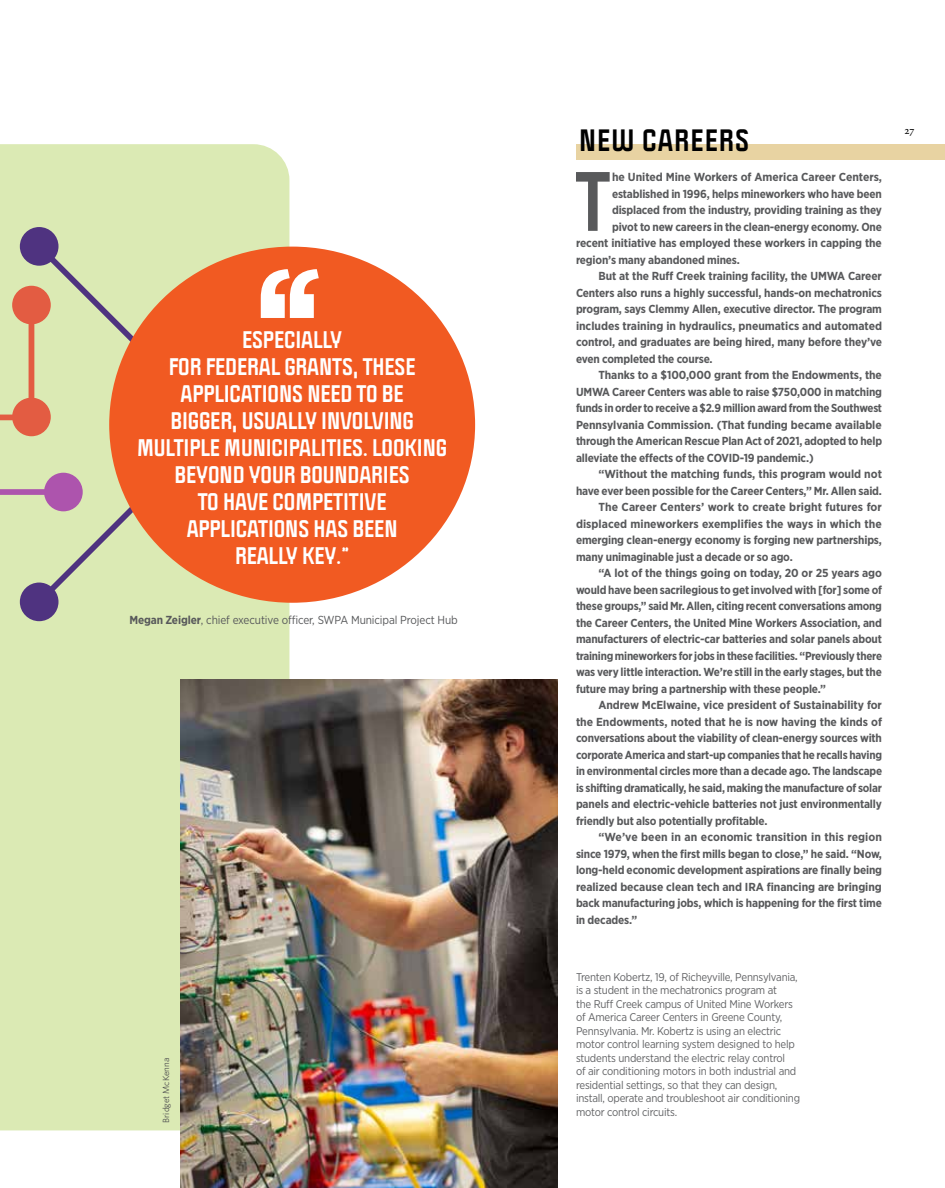
<style>
.page{position:relative;width:945px;height:1188px;background:#fff}
.page>*{position:absolute;margin:0;border:0;box-sizing:border-box;transform-origin:0 0}
.t1{font:800 73.5px "Politica";color:#58595b}
.t2{font:800 27px "Politica";letter-spacing:.04em;color:#000}
.t3{font:800 21px/27px "Politica";letter-spacing:-.005em;color:#fff;text-align:center}
.t4{font:700 11.7px "Gotham Narrow";letter-spacing:-.015em;color:#58595b}
.t5{font:700 11.7px "Gotham Narrow";letter-spacing:.005em;color:#58595b}
.t6{font:11.7px "Gotham Narrow";letter-spacing:-.01em;color:#58595b}
.t7{font:11.25px/13.5px "Gotham Narrow";letter-spacing:-.02em;color:#636466}
.t8{font:11.25px "Minion Pro";color:#000}
.t9{font:9px "Whitney";color:#4d4d4f}
.s1{font-weight:700}
</style>
<div class="page">
<div style="left:576px;top:144px;width:369px;height:15px;background:#e8d3a2"></div>
<div style="left:0;top:144px;width:289px;height:986px;background:#dbeab4"></div>
<img style="left:180px;top:680px;width:378px;height:508px">
<svg style="left:20px;top:227px;width:180px;height:394px;background:#d0dcb0"></svg>
<svg style="left:0;top:286px;width:83px;height:408px;background:#d3d0a7"></svg>
<div style="left:109px;top:247px;width:366px;height:356px;background:#f15a22;border-radius:50%"></div>
<svg style="left:261px;top:269px;width:58px;height:49px"></svg>
<h3 class="t3" style="left:137px;top:326px;width:311px">ESPECIALLY<br>FOR FEDERAL GRANTS, THESE<br>APPLICATIONS NEED TO BE<br>BIGGER, USUALLY INVOLVING<br>MULTIPLE MUNICIPALITIES. LOOKING<br>BEYOND YOUR BOUNDARIES<br>TO HAVE COMPETITIVE<br>APPLICATIONS HAS BEEN<br>REALLY KEY.”</h3>
<p class="t6" style="left:129px;top:613px;width:330px"><span class="s1">Megan Zeigler</span>, chief executive officer, SWPA Municipal Project Hub</p>
<p class="t9" style="left:160px;top:1123px;width:66px;rotate:-90deg">Bridget McKenna</p>
<h2 class="t2" style="left:579px;top:120px;width:172px">NEW CAREERS</h2>
<h1 class="t1" style="left:575px;top:147px;width:36px">T</h1>
<p class="t4" style="left:612px;top:170px;width:272px">he United Mine Workers of America Career Centers,</p>
<p class="t4" style="left:612px;top:186px;width:271px">established in 1996, helps mineworkers who have been</p>
<p class="t4" style="left:612px;top:203px;width:271px">displaced from the industry, providing training as they</p>
<p class="t4" style="left:612px;top:219px;width:271px">pivot to new careers in the clean-energy economy. One</p>
<p class="t4" style="left:576px;top:236px;width:307px">recent initiative has employed these workers in capping the</p>
<p class="t4" style="left:576px;top:252px;width:165px">region’s many abandoned mines.</p>
<p class="t4" style="left:598px;top:269px;width:285px">But at the Ruff Creek training facility, the UMWA Career</p>
<p class="t4" style="left:576px;top:285px;width:308px">Centers also runs a highly successful, hands-on mechatronics</p>
<p class="t4" style="left:576px;top:302px;width:307px">program, says Clemmy Allen, executive director. The program</p>
<p class="t4" style="left:576px;top:318px;width:308px">includes training in hydraulics, pneumatics and automated</p>
<p class="t4" style="left:576px;top:335px;width:308px">control, and graduates are being hired, many before they’ve</p>
<p class="t4" style="left:576px;top:351px;width:138px">even completed the course.</p>
<p class="t4" style="left:598px;top:368px;width:285px">Thanks to a $100,000 grant from the Endowments, the</p>
<p class="t4" style="left:576px;top:384px;width:308px">UMWA Career Centers was able to raise $750,000 in matching</p>
<p class="t4" style="left:576px;top:401px;width:308px">funds in order to receive a $2.9 million award from the Southwest</p>
<p class="t4" style="left:576px;top:417px;width:307px">Pennsylvania Commission. (That funding became available</p>
<p class="t4" style="left:576px;top:434px;width:308px">through the American Rescue Plan Act of 2021, adopted to help</p>
<p class="t4" style="left:576px;top:450px;width:239px">alleviate the effects of the COVID-19 pandemic.)</p>
<p class="t4" style="left:598px;top:467px;width:285px">“Without the matching funds, this program would not</p>
<p class="t4" style="left:576px;top:483px;width:308px">have ever been possible for the Career Centers,” Mr. Allen said.</p>
<p class="t5" style="left:598px;top:500px;width:285px">The Career Centers’ work to create bright futures for</p>
<p class="t4" style="left:576px;top:516px;width:307px">displaced mineworkers exemplifies the ways in which the</p>
<p class="t4" style="left:576px;top:533px;width:308px">emerging clean-energy economy is forging new partnerships,</p>
<p class="t4" style="left:576px;top:549px;width:218px">many unimaginable just a decade or so ago.</p>
<p class="t4" style="left:598px;top:566px;width:285px">“A lot of the things going on today, 20 or 25 years ago</p>
<p class="t4" style="left:576px;top:582px;width:308px">would have been sacrilegious to get involved with [for] some of</p>
<p class="t4" style="left:576px;top:599px;width:307px">these groups,” said Mr. Allen, citing recent conversations among</p>
<p class="t4" style="left:576px;top:615px;width:308px">the Career Centers, the United Mine Workers Association, and</p>
<p class="t4" style="left:576px;top:632px;width:307px">manufacturers of electric-car batteries and solar panels about</p>
<p class="t4" style="left:576px;top:648px;width:308px">training mineworkers for jobs in these facilities. “Previously there</p>
<p class="t4" style="left:576px;top:665px;width:307px">was very little interaction. We’re still in the early stages, but the</p>
<p class="t4" style="left:576px;top:681px;width:252px">future may bring a partnership with these people.”</p>
<p class="t4" style="left:598px;top:698px;width:285px">Andrew McElwaine, vice president of Sustainability for</p>
<p class="t4" style="left:576px;top:714px;width:308px">the Endowments, noted that he is now having the kinds of</p>
<p class="t4" style="left:576px;top:731px;width:308px">conversations about the viability of clean-energy sources with</p>
<p class="t4" style="left:576px;top:747px;width:308px">corporate America and start-up companies that he recalls having</p>
<p class="t4" style="left:576px;top:764px;width:308px">in environmental circles more than a decade ago. The landscape</p>
<p class="t4" style="left:576px;top:780px;width:308px">is shifting dramatically, he said, making the manufacture of solar</p>
<p class="t4" style="left:576px;top:797px;width:308px">panels and electric-vehicle batteries not just environmentally</p>
<p class="t4" style="left:576px;top:813px;width:193px">friendly but also potentially profitable.</p>
<p class="t5" style="left:598px;top:830px;width:285px">“We’ve been in an economic transition in this region</p>
<p class="t4" style="left:576px;top:846px;width:308px">since 1979, when the first mills began to close,” he said. “Now,</p>
<p class="t4" style="left:576px;top:863px;width:308px">long-held economic development aspirations are finally being</p>
<p class="t4" style="left:576px;top:879px;width:307px">realized because clean tech and IRA financing are bringing</p>
<p class="t4" style="left:576px;top:896px;width:308px">back manufacturing jobs, which is happening for the first time</p>
<p class="t4" style="left:576px;top:912px;width:63px">in decades.”</p>
<p class="t7" style="left:576px;top:970px;width:226px">Trenten Kobertz, 19, of Richeyville, Pennsylvania, is a student in the mechatronics program at<br>the Ruff Creek campus of United Mine Workers of America Career Centers in Greene County, Pennsylvania. Mr. Kobertz is using an electric motor control learning system designed to help students understand the electric relay control<br>of air conditioning motors in both industrial and residential settings, so that they can design, install, operate and troubleshoot air conditioning motor control circuits.</p>
<p class="t8" style="left:904px;top:123px;width:11px">27</p>
</div>
